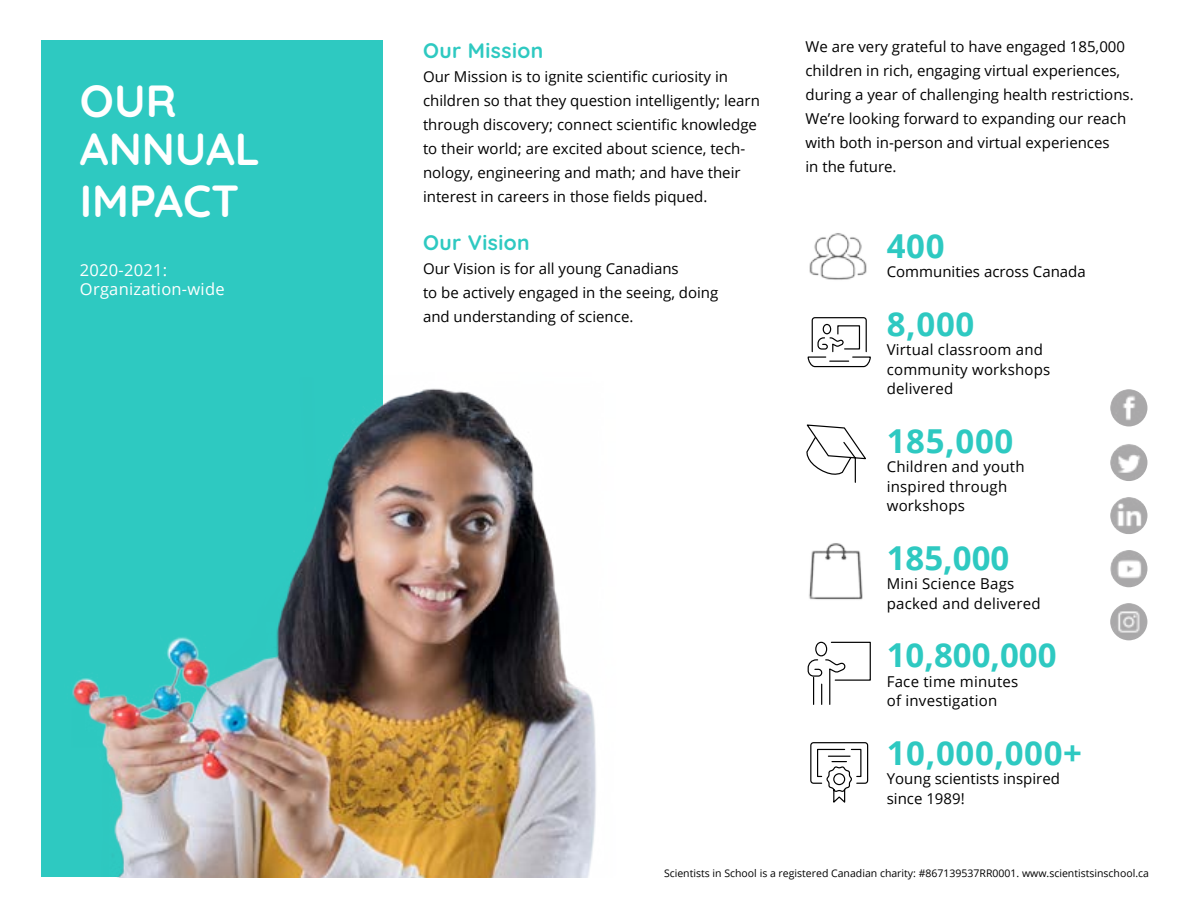
<style>
.page{position:relative;width:1188px;height:918px;background:#fff}
.page>*{position:absolute;margin:0;border:0;box-sizing:border-box;transform-origin:0 0}
.t1{font:700 45px/48px "Quicksand";color:#fff}
.t2{font:700 33px "Open Sans";letter-spacing:.02em;color:#2ec9c1}
.t3{font:700 21px "Quicksand";letter-spacing:.02em;color:#2ec9c1}
.t4{font:16.5px/19.5px "Open Sans";letter-spacing:.015em;color:#fff}
.t5{font:15px/24px "Open Sans";color:#000}
.t6{font:10.5px "Open Sans";color:#000}
</style>
<div class="page">
<div style="left:41px;top:40px;width:341px;height:838px;background:#2ec9c1"></div>
<img style="left:64px;top:373px;width:532px;height:505px">
<img style="left:1110px;top:389px;width:37px;height:37px;border-radius:19px">
<img style="left:1110px;top:603px;width:37px;height:37px;border-radius:19px">
<img style="left:1110px;top:550px;width:37px;height:37px;border-radius:19px">
<img style="left:1110px;top:497px;width:37px;height:37px;border-radius:19px">
<img style="left:1110px;top:444px;width:37px;height:37px;border-radius:19px">
<svg style="left:807px;top:641px;width:64px;height:64px"></svg>
<svg style="left:810px;top:742px;width:59px;height:61px"></svg>
<svg style="left:807px;top:317px;width:64px;height:51px"></svg>
<svg style="left:806px;top:424px;width:60px;height:59px"></svg>
<img style="left:809px;top:543px;width:54px;height:57px">
<img style="left:809px;top:233px;width:58px;height:47px">
<h1 class="t1" style="left:80px;top:72px;width:182px">OUR<br>ANNUAL</h1>
<h1 class="t1" style="left:80px;top:173px;width:161px">IMPACT</h1>
<p class="t4" style="left:80px;top:260px;width:146px">2020-2021:<br>Organization-wide</p>
<h3 class="t3" style="left:423px;top:34px;width:122px">Our Mission</h3>
<p class="t5" style="left:423px;top:64px;width:338px">Our Mission is to ignite scientific curiosity in children so that they question intelligently; learn through discovery; connect scientific knowledge to their world; are excited about science, tech&shy;nology, engineering and math; and have their interest in careers in those fields piqued.</p>
<h3 class="t3" style="left:423px;top:226px;width:108px">Our Vision</h3>
<p class="t5" style="left:423px;top:256px;width:297px">Our Vision is for all young Canadians<br>to be actively engaged in the seeing, doing and understanding of science.</p>
<p class="t5" style="left:806px;top:34px;width:330px">We are very grateful to have engaged 185,000 children in rich, engaging virtual experiences, during a year of challenging health restrictions.<br>We’re looking forward to expanding our reach with both in-person and virtual experiences<br>in the future.</p>
<h2 class="t2" style="left:887px;top:222px;width:59px">400</h2>
<p class="t5" style="left:887px;top:259px;width:200px">Communities across Canada</p>
<h2 class="t2" style="left:887px;top:300px;width:89px">8,000</h2>
<p class="t5" style="left:887px;top:340px;width:165px;line-height:19.5px">Virtual classroom and community workshops delivered</p>
<h2 class="t2" style="left:887px;top:417px;width:128px">185,000</h2>
<p class="t5" style="left:887px;top:457px;width:139px;line-height:19.5px">Children and youth inspired through workshops</p>
<h2 class="t2" style="left:887px;top:534px;width:124px">185,000</h2>
<p class="t5" style="left:887px;top:574px;width:155px;line-height:19.5px">Mini Science Bags packed and delivered</p>
<h2 class="t2" style="left:887px;top:632px;width:171px">10,800,000</h2>
<p class="t5" style="left:887px;top:671px;width:133px;line-height:19.5px">Face time minutes of investigation</p>
<h2 class="t2" style="left:887px;top:729px;width:197px">10,000,000+</h2>
<p class="t5" style="left:887px;top:769px;width:175px;line-height:19.5px">Young scientists inspired since 1989!</p>
<p class="t6" style="left:664px;top:866px;width:487px">Scientists in School is a registered Canadian charity: #867139537RR0001. www.scientistsinschool.ca</p>
</div>
